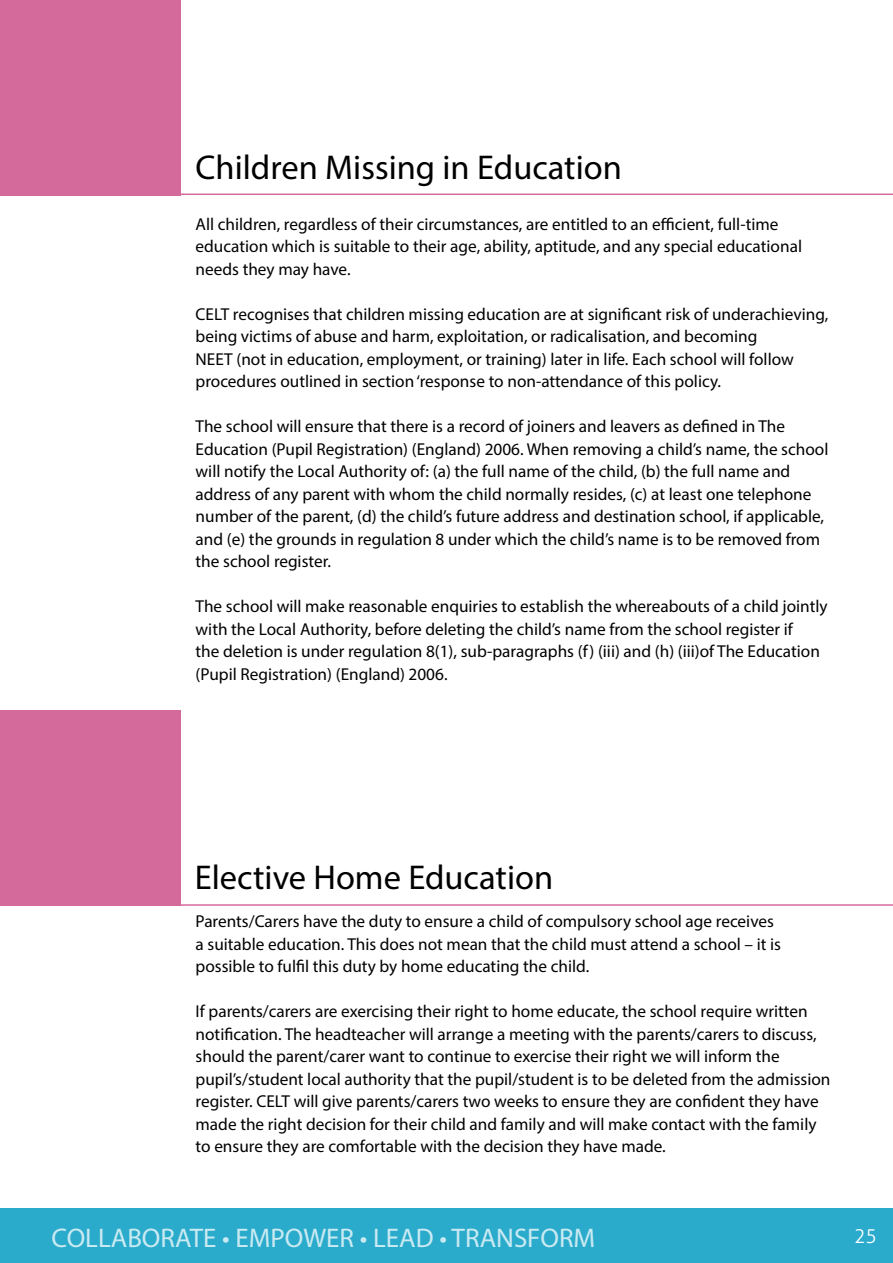
<style>
.page{position:relative;width:893px;height:1263px;background:#fff}
.page>*{position:absolute;margin:0;border:0;box-sizing:border-box;transform-origin:0 0}
.t1{font:34.5px "Myriad Pro";color:#000}
.t2{font:27px "Myriad Pro";color:#caeaf2}
.t3{font:300 19.5px "Aller";color:#fff}
.t4{font:17.25px/22.5px "Myriad Pro";color:#000}
</style>
<div class="page">
<div style="left:0;top:1208px;width:893px;height:55px;background:#2babcc"></div>
<hr style="left:181px;top:194px;width:712px;height:1px;background:#d4699b">
<div style="left:0;top:0;width:180px;height:196px;background:#d4699b"></div>
<div style="left:0;top:710px;width:180px;height:196px;background:#d4699b"></div>
<hr style="left:173px;top:904px;width:720px;height:2px;background:#d4699b">
<h1 class="t1" style="left:196px;top:146px;width:428px">Children Missing in Education</h1>
<p class="t4" style="left:196px;top:212px;width:608px">All children, regardless of their circumstances, are entitled to an efficient, full-time education which is suitable to their age, ability, aptitude, and any special educational needs they may have.</p>
<p class="t4" style="left:196px;top:302px;width:634px">CELT recognises that children missing education are at significant risk of underachieving, being victims of abuse and harm, exploitation, or radicalisation, and becoming<br>NEET (not in education, employment, or training) later in life. Each school will follow procedures outlined in section ‘response to non-attendance of this policy.</p>
<p class="t4" style="left:196px;top:415px;width:634px">The school will ensure that there is a record of joiners and leavers as defined in The Education (Pupil Registration) (England) 2006. When removing a child’s name, the school will notify the Local Authority of: (a) the full name of the child, (b) the full name and address of any parent with whom the child normally resides, (c) at least one telephone number of the parent, (d) the child’s future address and destination school, if applicable, and (e) the grounds in regulation 8 under which the child’s name is to be removed from the school register.</p>
<p class="t4" style="left:196px;top:595px;width:634px">The school will make reasonable enquiries to establish the whereabouts of a child jointly with the Local Authority, before deleting the child’s name from the school register if<br>the deletion is under regulation 8(1), sub-paragraphs (f) (iii) and (h) (iii)of The Education (Pupil Registration) (England) 2006.</p>
<h1 class="t1" style="left:195px;top:856px;width:360px">Elective Home Education</h1>
<p class="t4" style="left:196px;top:910px;width:587px">Parents/Carers have the duty to ensure a child of compulsory school age receives a suitable education. This does not mean that the child must attend a school – it is possible to fulfil this duty by home educating the child.</p>
<p class="t4" style="left:196px;top:1000px;width:636px">If parents/carers are exercising their right to home educate, the school require written notification. The headteacher will arrange a meeting with the parents/carers to discuss, should the parent/carer want to continue to exercise their right we will inform the pupil’s/student local authority that the pupil/student is to be deleted from the admission register. CELT will give parents/carers two weeks to ensure they are confident they have made the right decision for their child and family and will make contact with the family to ensure they are comfortable with the decision they have made.</p>
<h2 class="t2" style="left:52px;top:1221px;width:545px">COLLABORATE • EMPOWER • LEAD • TRANSFORM</h2>
<p class="t3" style="left:854px;top:1223px;width:25px">25</p>
</div>
